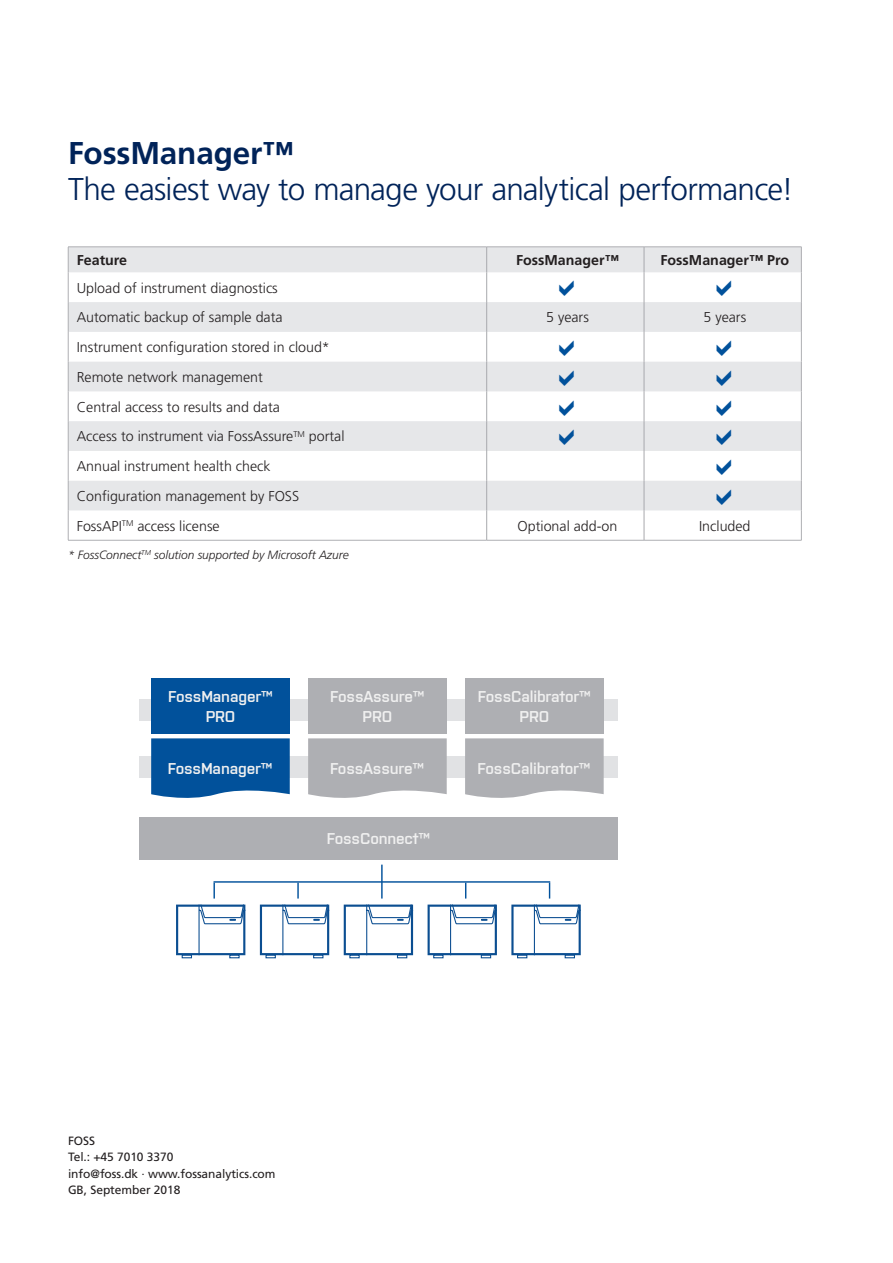
<style>
.page{position:relative;width:893px;height:1263px;background:#fff}
.page>*{position:absolute;margin:0;border:0;box-sizing:border-box;transform-origin:0 0}
.Stor_rubrik{font:300 31.5px/36px "Frutiger LT Pro";letter-spacing:-.025em;color:#002359}
.Body{font:600 15.6px "Purista";letter-spacing:-.01em;color:#f0f0f0}
.Box_text_page_2{font:300 14.25px "Frutiger LT Pro";color:#231f20}
.Box_text_page_2_bold{font:700 14.25px "Frutiger LT Pro";color:#231f20}
.Adress{font:12px "Frutiger LT Pro";letter-spacing:-.005em;color:#231f20}
.Billedtekst{font:italic 300 12px "Frutiger LT Pro";letter-spacing:-.005em;color:#231f20}
.s1{font-weight:700}
</style>
<div class="page">
<svg style="left:69px;top:248px;width:732px;height:262px;fill:#e6e7e9"></svg>
<svg style="left:486px;top:248px;width:1px;height:24px"></svg>
<svg style="left:644px;top:248px;width:1px;height:24px"></svg>
<hr style="left:486px;top:272px;width:1px;height:30px;background:#a8a9ad">
<hr style="left:644px;top:272px;width:1px;height:30px;background:#a8a9ad">
<hr style="left:486px;top:302px;width:1px;height:30px;background:#a8a9ad">
<hr style="left:644px;top:302px;width:1px;height:30px;background:#a8a9ad">
<hr style="left:486px;top:332px;width:1px;height:30px;background:#a8a9ad">
<hr style="left:644px;top:332px;width:1px;height:30px;background:#a8a9ad">
<svg style="left:486px;top:362px;width:1px;height:29px"></svg>
<svg style="left:644px;top:362px;width:1px;height:29px"></svg>
<hr style="left:486px;top:391px;width:1px;height:30px;background:#a8a9ad">
<hr style="left:644px;top:391px;width:1px;height:30px;background:#a8a9ad">
<hr style="left:486px;top:421px;width:1px;height:30px;background:#a8a9ad">
<hr style="left:644px;top:421px;width:1px;height:30px;background:#a8a9ad">
<hr style="left:486px;top:451px;width:1px;height:30px;background:#a8a9ad">
<hr style="left:644px;top:451px;width:1px;height:30px;background:#a8a9ad">
<svg style="left:486px;top:481px;width:1px;height:29px"></svg>
<svg style="left:644px;top:481px;width:1px;height:29px"></svg>
<hr style="left:486px;top:510px;width:1px;height:30px;background:#a8a9ad">
<hr style="left:644px;top:510px;width:1px;height:30px;background:#a8a9ad">
<hr style="left:68px;top:247px;width:419px;height:1px;background:#aeafb3">
<svg style="left:68px;top:247px;width:1px;height:25px"></svg>
<hr style="left:487px;top:247px;width:157px;height:1px;background:#aeafb3">
<hr style="left:644px;top:247px;width:157px;height:1px;background:#aeafb3">
<svg style="left:801px;top:247px;width:1px;height:25px"></svg>
<hr style="left:68px;top:272px;width:1px;height:30px;background:#aeafb3">
<hr style="left:801px;top:272px;width:1px;height:30px;background:#aeafb3">
<hr style="left:68px;top:302px;width:1px;height:30px;background:#aeafb3">
<hr style="left:801px;top:302px;width:1px;height:30px;background:#aeafb3">
<hr style="left:68px;top:332px;width:1px;height:30px;background:#aeafb3">
<hr style="left:801px;top:332px;width:1px;height:30px;background:#aeafb3">
<svg style="left:68px;top:362px;width:1px;height:29px"></svg>
<svg style="left:801px;top:362px;width:1px;height:29px"></svg>
<hr style="left:68px;top:391px;width:1px;height:30px;background:#aeafb3">
<hr style="left:801px;top:391px;width:1px;height:30px;background:#aeafb3">
<hr style="left:68px;top:421px;width:1px;height:30px;background:#aeafb3">
<hr style="left:801px;top:421px;width:1px;height:30px;background:#aeafb3">
<hr style="left:68px;top:451px;width:1px;height:30px;background:#aeafb3">
<hr style="left:801px;top:451px;width:1px;height:30px;background:#aeafb3">
<svg style="left:68px;top:481px;width:1px;height:29px"></svg>
<svg style="left:801px;top:481px;width:1px;height:29px"></svg>
<hr style="left:68px;top:510px;width:1px;height:30px;background:#aeafb3">
<hr style="left:801px;top:510px;width:1px;height:30px;background:#aeafb3">
<hr style="left:68px;top:540px;width:419px;height:1px;background:#aeafb3">
<hr style="left:487px;top:540px;width:157px;height:1px;background:#aeafb3">
<hr style="left:644px;top:540px;width:157px;height:1px;background:#aeafb3">
<div style="left:139px;top:756px;width:478px;height:22px;background:#e1e2e4"></div>
<div style="left:139px;top:700px;width:478px;height:21px;background:#e1e2e4"></div>
<div style="left:308px;top:678px;width:139px;height:56px;background:#aeafb3"></div>
<svg style="left:151px;top:738px;width:139px;height:60px;background:#135da2"></svg>
<div style="left:151px;top:678px;width:139px;height:56px;background:#01519b"></div>
<div style="left:139px;top:817px;width:478px;height:42px;background:#aeafb3"></div>
<svg style="left:344px;top:904px;width:70px;height:54px"></svg>
<svg style="left:176px;top:883px;width:70px;height:75px"></svg>
<svg style="left:260px;top:883px;width:70px;height:75px"></svg>
<hr style="left:381px;top:865px;width:2px;height:33px;background:#01519b">
<svg style="left:428px;top:883px;width:69px;height:75px"></svg>
<svg style="left:511px;top:883px;width:70px;height:75px"></svg>
<hr style="left:214px;top:881px;width:336px;height:2px;background:#01519b">
<svg style="left:308px;top:738px;width:139px;height:60px;background:#b4b4b8"></svg>
<div style="left:465px;top:678px;width:139px;height:56px;background:#aeafb3"></div>
<svg style="left:465px;top:738px;width:139px;height:60px;background:#b4b4b8"></svg>
<svg style="left:559px;top:281px;width:15px;height:15px"></svg>
<svg style="left:717px;top:281px;width:14px;height:15px"></svg>
<svg style="left:559px;top:340px;width:15px;height:16px"></svg>
<svg style="left:717px;top:340px;width:14px;height:16px"></svg>
<svg style="left:559px;top:370px;width:15px;height:16px"></svg>
<svg style="left:717px;top:370px;width:14px;height:16px"></svg>
<svg style="left:559px;top:400px;width:15px;height:15px"></svg>
<svg style="left:717px;top:400px;width:14px;height:15px"></svg>
<svg style="left:559px;top:429px;width:15px;height:16px"></svg>
<svg style="left:717px;top:429px;width:14px;height:16px"></svg>
<svg style="left:717px;top:459px;width:14px;height:16px"></svg>
<svg style="left:717px;top:489px;width:14px;height:16px"></svg>
<p class="Stor_rubrik" style="left:68px;top:135px;width:727px"><span class="s1">FossManager™<br></span>The easiest way to manage your analytical performance!</p>
<p class="Box_text_page_2_bold" style="left:77px;top:252px;width:52px">Feature</p>
<p class="Box_text_page_2_bold" style="left:516px;top:252px;width:104px">FossManager™</p>
<p class="Box_text_page_2_bold" style="left:660px;top:252px;width:130px">FossManager™ Pro</p>
<p class="Box_text_page_2" style="left:77px;top:279px;width:203px">Upload of instrument diagnostics</p>
<p class="Box_text_page_2" style="left:77px;top:309px;width:207px">Automatic backup of sample data</p>
<p class="Box_text_page_2" style="left:546px;top:309px;width:44px">5 years</p>
<p class="Box_text_page_2" style="left:703px;top:309px;width:44px">5 years</p>
<p class="Box_text_page_2" style="left:77px;top:339px;width:255px">Instrument configuration stored in cloud*</p>
<p class="Box_text_page_2" style="left:77px;top:369px;width:188px">Remote network management</p>
<p class="Box_text_page_2" style="left:77px;top:398px;width:205px">Central access to results and data</p>
<p class="Box_text_page_2" style="left:77px;top:428px;width:269px">Access to instrument via FossAssure<sup>TM</sup> portal</p>
<p class="Box_text_page_2" style="left:77px;top:458px;width:195px">Annual instrument health check</p>
<p class="Box_text_page_2" style="left:77px;top:488px;width:224px">Configuration management by FOSS</p>
<p class="Box_text_page_2" style="left:77px;top:517px;width:144px">FossAPI<sup>TM</sup> access license</p>
<p class="Box_text_page_2" style="left:518px;top:517px;width:101px">Optional add-on</p>
<p class="Box_text_page_2" style="left:699px;top:517px;width:53px">Included</p>
<p class="Billedtekst" style="left:68px;top:548px;width:282px">* FossConnect<sup>TM</sup> solution supported by Microsoft Azure</p>
<p class="Body" style="left:168px;top:685px;width:106px">FossManager™</p>
<p class="Body" style="left:206px;top:705px;width:31px">PRO</p>
<p class="Body" style="left:168px;top:757px;width:106px">FossManager™</p>
<p class="Body" style="left:330px;top:685px;width:96px">FossAssure™</p>
<p class="Body" style="left:363px;top:705px;width:31px">PRO</p>
<p class="Body" style="left:330px;top:757px;width:96px">FossAssure™</p>
<p class="Body" style="left:327px;top:827px;width:105px">FossConnect™</p>
<p class="Body" style="left:478px;top:685px;width:114px">FossCalibrator™</p>
<p class="Body" style="left:520px;top:705px;width:31px">PRO</p>
<p class="Body" style="left:478px;top:757px;width:114px">FossCalibrator™</p>
<p class="Adress" style="left:68px;top:1134px;width:29px">FOSS</p>
<p class="Adress" style="left:68px;top:1150px;width:107px">Tel.: +45 7010 3370</p>
<p class="Adress" style="left:68px;top:1167px;width:209px">info@foss.dk · www.fossanalytics.com</p>
<p class="Adress" style="left:68px;top:1183px;width:114px">GB, September 2018</p>
</div>
